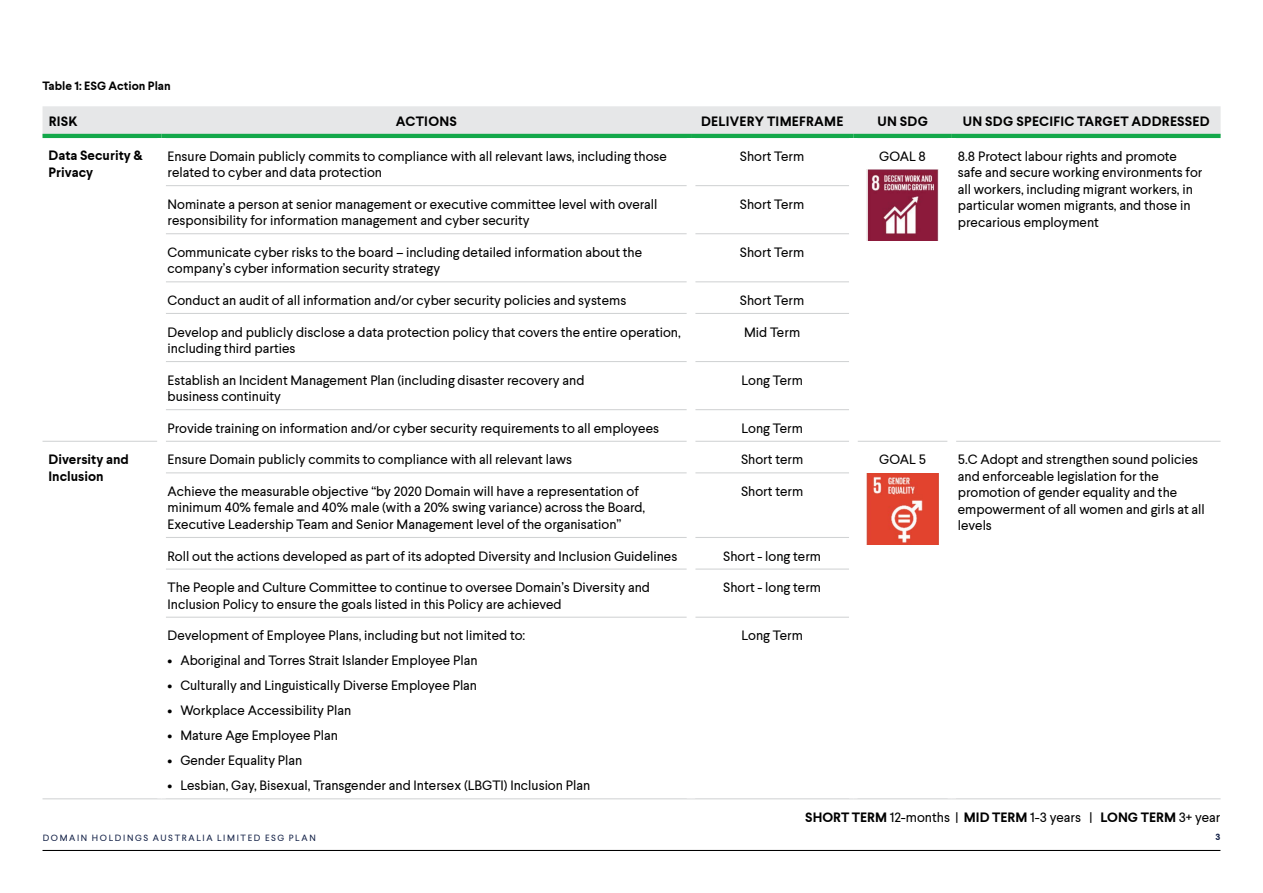
<style>
.page{position:relative;width:1263px;height:893px;background:#fff}
.page>*{position:absolute;margin:0;border:0;box-sizing:border-box;transform-origin:0 0}
.t1{font:13.5px/16.5px "Larsseit";color:#000}
.t2{font:700 13.5px "Larsseit";letter-spacing:.02em;color:#000}
.t3{font:700 13.5px/16.5px "Larsseit";color:#000}
.t4{font:700 12px "Larsseit";color:#000}
.t5{font:9px "Larsseit";letter-spacing:.185em;color:#122046}
.t6{font:700 9px "Larsseit";color:#122046}
.s1{font-weight:700}
</style>
<div class="page">
<div style="left:43px;top:106px;width:1177px;height:28px;background:#e6e7e8"></div>
<hr style="left:43px;top:134px;width:119px;height:4px;background:#13a84a">
<hr style="left:162px;top:134px;width:529px;height:4px;background:#13a84a">
<hr style="left:691px;top:134px;width:162px;height:4px;background:#13a84a">
<hr style="left:853px;top:134px;width:99px;height:4px;background:#13a84a">
<hr style="left:952px;top:134px;width:268px;height:4px;background:#13a84a">
<hr style="left:166px;top:185px;width:521px;height:1px;background:#d1d3d4">
<hr style="left:695px;top:185px;width:154px;height:1px;background:#d1d3d4">
<hr style="left:166px;top:233px;width:521px;height:1px;background:#d1d3d4">
<hr style="left:695px;top:233px;width:154px;height:1px;background:#d1d3d4">
<hr style="left:166px;top:281px;width:521px;height:1px;background:#d1d3d4">
<hr style="left:695px;top:281px;width:154px;height:1px;background:#d1d3d4">
<hr style="left:166px;top:313px;width:521px;height:1px;background:#d1d3d4">
<hr style="left:695px;top:313px;width:154px;height:1px;background:#d1d3d4">
<hr style="left:166px;top:361px;width:521px;height:1px;background:#d1d3d4">
<hr style="left:695px;top:361px;width:154px;height:1px;background:#d1d3d4">
<hr style="left:166px;top:409px;width:521px;height:1px;background:#d1d3d4">
<hr style="left:695px;top:409px;width:154px;height:1px;background:#d1d3d4">
<hr style="left:43px;top:441px;width:114px;height:1px;background:#d1d3d4">
<hr style="left:166px;top:441px;width:521px;height:1px;background:#d1d3d4">
<hr style="left:695px;top:441px;width:154px;height:1px;background:#d1d3d4">
<hr style="left:857px;top:441px;width:90px;height:1px;background:#d1d3d4">
<hr style="left:956px;top:441px;width:264px;height:1px;background:#d1d3d4">
<hr style="left:166px;top:472px;width:521px;height:1px;background:#d1d3d4">
<hr style="left:695px;top:472px;width:154px;height:1px;background:#d1d3d4">
<hr style="left:166px;top:537px;width:521px;height:1px;background:#d1d3d4">
<hr style="left:695px;top:537px;width:154px;height:1px;background:#d1d3d4">
<hr style="left:166px;top:569px;width:521px;height:1px;background:#d1d3d4">
<hr style="left:695px;top:569px;width:154px;height:1px;background:#d1d3d4">
<hr style="left:166px;top:617px;width:521px;height:1px;background:#d1d3d4">
<hr style="left:695px;top:617px;width:154px;height:1px;background:#d1d3d4">
<hr style="left:43px;top:798px;width:119px;height:1px;background:#d1d3d4">
<hr style="left:162px;top:798px;width:529px;height:1px;background:#d1d3d4">
<hr style="left:691px;top:798px;width:162px;height:1px;background:#d1d3d4">
<hr style="left:853px;top:798px;width:99px;height:1px;background:#d1d3d4">
<hr style="left:952px;top:798px;width:268px;height:1px;background:#d1d3d4">
<img style="left:867px;top:169px;width:71px;height:72px">
<img style="left:867px;top:473px;width:71px;height:72px">
<hr style="left:43px;top:850px;width:1177px;height:1px;background:#000">
<p class="t4" style="left:43px;top:79px;width:130px">Table 1: ESG Action Plan</p>
<p class="t2" style="left:49px;top:114px;width:31px">RISK</p>
<p class="t2" style="left:396px;top:114px;width:62px">ACTIONS</p>
<p class="t2" style="left:701px;top:114px;width:144px">DELIVERY TIMEFRAME</p>
<p class="t2" style="left:877px;top:114px;width:52px">UN SDG</p>
<p class="t2" style="left:963px;top:114px;width:248px">UN SDG SPECIFIC TARGET ADDRESSED</p>
<p class="t3" style="left:49px;top:147px;width:96px">Data Security &amp;<br>Privacy</p>
<p class="t1" style="left:168px;top:148px;width:501px">Ensure Domain publicly commits to compliance with all relevant laws, including those related to cyber and data protection</p>
<p class="t1" style="left:740px;top:148px;width:66px">Short Term</p>
<p class="t1" style="left:879px;top:148px;width:48px">GOAL 8</p>
<p class="t1" style="left:958px;top:148px;width:246px">8.8 Protect labour rights and promote safe and secure working environments for all workers, including migrant workers, in particular women migrants, and those in precarious employment</p>
<p class="t1" style="left:168px;top:196px;width:491px">Nominate a person at senior management or executive committee level with overall responsibility for information management and cyber security</p>
<p class="t1" style="left:740px;top:196px;width:66px">Short Term</p>
<p class="t1" style="left:168px;top:244px;width:476px">Communicate cyber risks to the board – including detailed information about the company’s cyber information security strategy</p>
<p class="t1" style="left:740px;top:244px;width:66px">Short Term</p>
<p class="t1" style="left:168px;top:292px;width:460px">Conduct an audit of all information and/or cyber security policies and systems</p>
<p class="t1" style="left:740px;top:292px;width:66px">Short Term</p>
<p class="t1" style="left:168px;top:324px;width:515px">Develop and publicly disclose a data protection policy that covers the entire operation, including third parties</p>
<p class="t1" style="left:744px;top:324px;width:58px">Mid Term</p>
<p class="t1" style="left:168px;top:372px;width:418px">Establish an Incident Management Plan (including disaster recovery and business continuity</p>
<p class="t1" style="left:741px;top:372px;width:63px">Long Term</p>
<p class="t1" style="left:168px;top:420px;width:493px">Provide training on information and/or cyber security requirements to all employees</p>
<p class="t1" style="left:741px;top:420px;width:63px">Long Term</p>
<p class="t3" style="left:49px;top:451px;width:82px">Diversity and<br>Inclusion</p>
<p class="t1" style="left:168px;top:451px;width:406px">Ensure Domain publicly commits to compliance with all relevant laws</p>
<p class="t1" style="left:741px;top:451px;width:64px">Short term</p>
<p class="t1" style="left:879px;top:451px;width:48px">GOAL 5</p>
<p class="t1" style="left:958px;top:451px;width:248px">5.C Adopt and strengthen sound policies and enforceable legislation for the promotion of gender equality and the empowerment of all women and girls at all levels</p>
<p class="t1" style="left:168px;top:483px;width:479px">Achieve the measurable objective “by 2020 Domain will have a representation of minimum 40% female and 40% male (with a 20% swing variance) across the Board,<br>Executive Leadership Team and Senior Management level of the organisation”</p>
<p class="t1" style="left:741px;top:483px;width:64px">Short term</p>
<p class="t1" style="left:168px;top:548px;width:511px">Roll out the actions developed as part of its adopted Diversity and Inclusion Guidelines</p>
<p class="t1" style="left:723px;top:548px;width:99px">Short - long term</p>
<p class="t1" style="left:168px;top:579px;width:484px">The People and Culture Committee to continue to oversee Domain’s Diversity and<br>Inclusion Policy to ensure the goals listed in this Policy are achieved</p>
<p class="t1" style="left:723px;top:579px;width:99px">Short - long term</p>
<p class="t1" style="left:168px;top:627px;width:359px">Development of Employee Plans, including but not limited to:</p>
<p class="t1" style="left:168px;top:652px;width:311px">• Aboriginal and Torres Strait Islander Employee Plan</p>
<p class="t1" style="left:168px;top:677px;width:311px">• Culturally and Linguistically Diverse Employee Plan</p>
<p class="t1" style="left:168px;top:702px;width:185px">• Workplace Accessibility Plan</p>
<p class="t1" style="left:168px;top:727px;width:172px">• Mature Age Employee Plan</p>
<p class="t1" style="left:168px;top:752px;width:136px">• Gender Equality Plan</p>
<p class="t1" style="left:168px;top:777px;width:424px">• Lesbian, Gay, Bisexual, Transgender and Intersex (LBGTI) Inclusion Plan</p>
<p class="t1" style="left:741px;top:627px;width:63px">Long Term</p>
<p class="t1" style="left:805px;top:809px;width:417px"><span class="s1">SHORT TERM</span> 12-months | <span class="s1">MID TERM</span> 1-3 years | <span class="s1">LONG TERM</span> 3+ year</p>
<p class="t5" style="left:43px;top:832px;width:275px">DOMAIN HOLDINGS AUSTRALIA LIMITED ESG PLAN</p>
<p class="t6" style="left:1215px;top:832px;width:6px">3</p>
</div>
